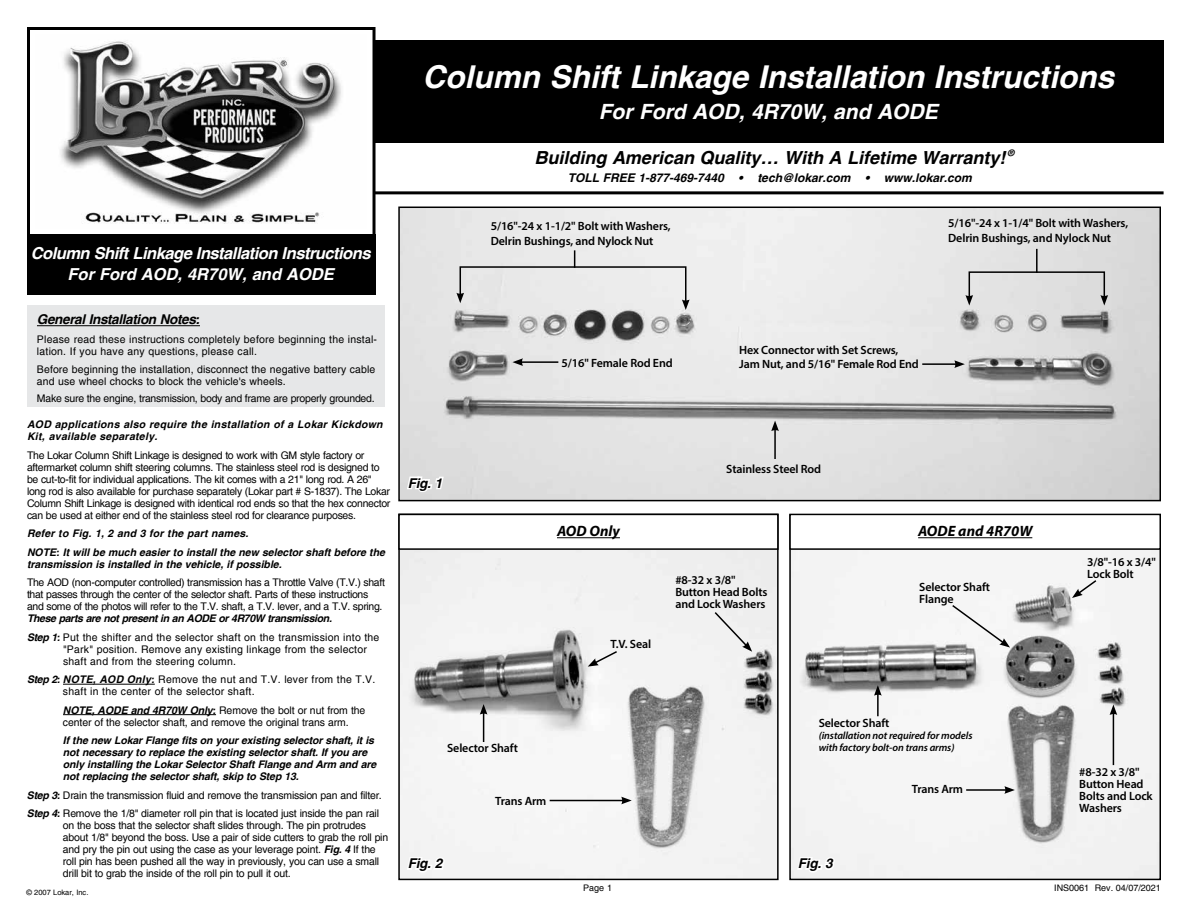
<style>
.page{position:relative;width:1188px;height:918px;background:#fff}
.page>*{position:absolute;margin:0;border:0;box-sizing:border-box;transform-origin:0 0}
.t1{font:italic 700 31.5px "Helvetica";color:#fff}
.t2{font:italic 700 21px "Helvetica";color:#fff}
.t3{font:italic 700 18px "Helvetica";color:#000}
.t4{font:italic 700 16.5px/21px "Helvetica";letter-spacing:-.03em;color:#fff;text-align:center}
.t5{font:italic 700 15px "Myriad Pro";color:#000}
.t6{font:italic 700 13.5px "Helvetica";letter-spacing:-.025em;color:#000}
.t7{font:600 12px/12px "Myriad Pro";letter-spacing:-.01em;color:#000}
.t8{font:italic 700 12px "Helvetica";color:#000}
.t9{font:10.5px/12px "Helvetica";letter-spacing:-.02em;color:#000}
.t10{font:italic 700 10.5px/12px "Helvetica";letter-spacing:-.01em;color:#000}
.t11{font:10.5px/12px "Helvetica";letter-spacing:.02em;color:#000}
.t12{font:italic 700 10.5px/18.5px "Helvetica";letter-spacing:-.03em;color:#000}
.t13{font:10.5px/12px "Helvetica";letter-spacing:.01em;color:#000}
.t14{font:italic 700 10.5px/12px "Helvetica";letter-spacing:.03em;color:#000}
.t15{font:italic 600 10.5px/12px "Myriad Pro";letter-spacing:-.01em;color:#000}
.t16{font:9px "Helvetica";color:#000}
.t17{font:italic 700 9px "Helvetica";color:#000}
.t18{font:7.5px "Helvetica";color:#000}
.s1{font-weight:400;font-style:normal}
.s2{font-weight:700;font-style:italic}
</style>
<div class="page">
<img style="left:401px;top:550px;width:375px;height:327px">
<div style="left:398px;top:514px;width:381px;height:366px;border:2px solid #000"></div>
<div style="left:398px;top:514px;width:381px;height:36px;border:2px solid #000"></div>
<div style="left:364px;top:41px;width:800px;height:102px;background:#000"></div>
<hr style="left:366px;top:191px;width:798px;height:3px;background:#000">
<div style="left:28px;top:28px;width:346px;height:263px;background:#fff"></div>
<img style="left:60px;top:41px;width:281px;height:183px">
<div style="left:27px;top:27px;width:349px;height:266px;border:3px solid #000"></div>
<div style="left:27px;top:234px;width:348px;height:60px;background:#000"></div>
<div style="left:27px;top:305px;width:358px;height:102px;background:#e6e7e8"></div>
<hr style="left:37px;top:325px;width:163px;height:1px;background:#000">
<hr style="left:63px;top:684px;width:92px;height:1px;background:#000">
<hr style="left:63px;top:714px;width:153px;height:1px;background:#000">
<img style="left:401px;top:210px;width:757px;height:288px">
<div style="left:398px;top:207px;width:763px;height:294px;border:2px solid #000"></div>
<svg style="left:405px;top:475px;width:41px;height:19px"></svg>
<svg style="left:405px;top:855px;width:42px;height:26px"></svg>
<hr style="left:557px;top:537px;width:63px;height:1px;background:#000">
<hr style="left:774px;top:429px;width:2px;height:30px;background:#000">
<svg style="left:771px;top:421px;width:8px;height:10px"></svg>
<div style="left:456px;top:250px;width:234px;height:60px;background:#eaeaea"></div>
<hr style="left:922px;top:363px;width:35px;height:2px;background:#000">
<svg style="left:954px;top:360px;width:11px;height:8px"></svg>
<div style="left:969px;top:271px;width:136px;height:27px;border:2px solid #000"></div>
<svg style="left:965px;top:295px;width:8px;height:11px"></svg>
<svg style="left:1100px;top:295px;width:8px;height:11px"></svg>
<hr style="left:1036px;top:249px;width:2px;height:24px;background:#000">
<hr style="left:521px;top:361px;width:37px;height:2px;background:#000">
<svg style="left:512px;top:358px;width:11px;height:8px"></svg>
<svg style="left:713px;top:610px;width:39px;height:42px"></svg>
<hr style="left:550px;top:800px;width:74px;height:1px;background:#000">
<svg style="left:621px;top:797px;width:11px;height:7px"></svg>
<hr style="left:483px;top:712px;width:1px;height:30px;background:#000">
<svg style="left:480px;top:704px;width:7px;height:11px"></svg>
<svg style="left:588px;top:650px;width:31px;height:17px"></svg>
<img style="left:792px;top:550px;width:366px;height:327px">
<div style="left:789px;top:514px;width:372px;height:366px;border:2px solid #000"></div>
<div style="left:789px;top:514px;width:372px;height:36px;border:2px solid #000"></div>
<svg style="left:795px;top:855px;width:41px;height:20px"></svg>
<hr style="left:918px;top:537px;width:114px;height:1px;background:#000">
<hr style="left:877px;top:693px;width:2px;height:23px;background:#000">
<svg style="left:874px;top:685px;width:8px;height:11px"></svg>
<hr style="left:966px;top:789px;width:41px;height:2px;background:#000">
<svg style="left:1004px;top:786px;width:11px;height:8px"></svg>
<svg style="left:951px;top:604px;width:59px;height:44px"></svg>
<hr style="left:1113px;top:713px;width:1px;height:52px;background:#000">
<svg style="left:1110px;top:705px;width:7px;height:10px"></svg>
<svg style="left:1072px;top:579px;width:26px;height:19px"></svg>
<h3 class="t4" style="left:31px;top:243px;width:341px">Column Shift Linkage Installation Instructions<br>For Ford AOD, 4R70W, and AODE</h3>
<p class="t6" style="left:37px;top:312px;width:165px">General Installation Notes:</p>
<p class="t11" style="left:37px;top:334px;width:342px">Please read these instructions completely before beginning the instal&shy;lation. If you have any questions, please call.</p>
<p class="t13" style="left:37px;top:363px;width:340px">Before beginning the installation, disconnect the negative battery cable and use wheel chocks to block the vehicle's wheels.</p>
<p class="t9" style="left:37px;top:392px;width:339px">Make sure the engine, transmission, body and frame are properly grounded.</p>
<p class="t14" style="left:27px;top:419px;width:357px">AOD applications also require the installation of a Lokar Kickdown<br>Kit, available separately.</p>
<p class="t9" style="left:27px;top:449px;width:365px">The Lokar Column Shift Linkage is designed to work with GM style factory or aftermarket column shift steering columns. The stainless steel rod is designed to be cut-to-fit for individual applications. The kit comes with a 21" long rod. A 26" long rod is also available for purchase separately (Lokar part # S-1837). The Lokar Column Shift Linkage is designed with identical rod ends so that the hex connector can be used at either end of the stainless steel rod for clearance purposes.</p>
<p class="t10" style="left:27px;top:524px;width:359px;line-height:18.5px">Refer to Fig. 1, 2 and 3 for the part names.<br>NOTE: It will be much easier to install the new selector shaft before the</p>
<p class="t10" style="left:27px;top:558px;width:256px">transmission is installed in the vehicle, if possible.</p>
<p class="t9" style="left:27px;top:577px;width:359px">The AOD (non-computer controlled) transmission has a Throttle Valve (T.V.) shaft that passes through the center of the selector shaft. Parts of these instructions and some of the photos will refer to the T.V. shaft, a T.V. lever, and a T.V. spring.</p>
<p class="t12" style="left:27px;top:609px;width:354px">These parts are not present in an AODE or 4R70W transmission.<br>Step 1: <span class="s1">Put the shifter and the selector shaft on the transmission into the</span></p>
<p class="t11" style="left:63px;top:643px;width:305px">"Park" position. Remove any existing linkage from the selector shaft and from the steering column.</p>
<p class="t11" style="left:63px;top:674px;width:314px;text-indent:-36px"><span class="s2">Step 2: NOTE, AOD Only:</span> Remove the nut and T.V. lever from the T.V. shaft in the center of the selector shaft.</p>
<p class="t9" style="left:63px;top:704px;width:304px"><span class="s2">NOTE, AODE and 4R70W Only:</span> Remove the bolt or nut from the center of the selector shaft, and remove the original trans arm.</p>
<p class="t10" style="left:63px;top:734px;width:315px">If the new Lokar Flange fits on your existing selector shaft, it is not necessary to replace the existing selector shaft. If you are only installing the Lokar Selector Shaft Flange and Arm and are not replacing the selector shaft, skip to Step 13.</p>
<p class="t9" style="left:27px;top:786px;width:356px;line-height:18.5px"><span class="s2">Step 3:</span> Drain the transmission fluid and remove the transmission pan and filter.<br><span class="s2">Step 4:</span> Remove the 1/8" diameter roll pin that is located just inside the pan rail</p>
<p class="t9" style="left:63px;top:819px;width:327px">on the boss that the selector shaft slides through. The pin protrudes about 1/8" beyond the boss. Use a pair of side cutters to grab the roll pin and pry the pin out using the case as your leverage point. <span class="s2">Fig. 4</span> If the roll pin has been pushed all the way in previously, you can use a small drill bit to grab the inside of the roll pin to pull it out.</p>
<p class="t18" style="left:26px;top:888px;width:64px">© 2007 Lokar, Inc.</p>
<h1 class="t1" style="left:423px;top:59px;width:693px">Column Shift Linkage Installation Instructions</h1>
<h2 class="t2" style="left:599px;top:100px;width:340px">For Ford AOD, 4R70W, and AODE</h2>
<p class="t17" style="left:1007px;top:148px;width:8px">®</p>
<h3 class="t3" style="left:535px;top:147px;width:473px">Building American Quality… With A Lifetime Warranty!</h3>
<p class="t8" style="left:568px;top:171px;width:406px">TOLL FREE 1-877-469-7440 • tech@lokar.com • www.lokar.com</p>
<p class="t7" style="left:491px;top:219px;width:181px;line-height:14.4px">5/16"-24 x 1-1/2" Bolt with Washers,<br>Delrin Bushings, and Nylock Nut</p>
<p class="t7" style="left:948px;top:216px;width:181px;line-height:14.4px">5/16"-24 x 1-1/4" Bolt with Washers,<br>Delrin Bushings, and Nylock Nut</p>
<p class="t7" style="left:562px;top:356px;width:113px">5/16" Female Rod End</p>
<p class="t7" style="left:739px;top:342px;width:181px;line-height:14.4px">Hex Connector with Set Screws,<br>Jam Nut, and 5/16" Female Rod End</p>
<p class="t6" style="left:408px;top:475px;width:36px">Fig. 1</p>
<h3 class="t5" style="left:557px;top:521px;width:64px">AOD Only</h3>
<p class="t7" style="left:611px;top:638px;width:42px">T.V. Seal</p>
<p class="t7" style="left:726px;top:462px;width:96px">Stainless Steel Rod</p>
<p class="t7" style="left:675px;top:574px;width:94px">#8-32 x 3/8"<br>Button Head Bolts and Lock Washers</p>
<h3 class="t5" style="left:918px;top:521px;width:116px">AODE and 4R70W</h3>
<p class="t7" style="left:919px;top:580px;width:72px">Selector Shaft<br>Flange</p>
<p class="t7" style="left:1087px;top:556px;width:70px">3/8"-16 x 3/4"<br>Lock Bolt</p>
<p class="t7" style="left:447px;top:741px;width:72px">Selector Shaft</p>
<p class="t6" style="left:408px;top:856px;width:36px">Fig. 2</p>
<p class="t7" style="left:495px;top:794px;width:53px">Trans Arm</p>
<p class="t7" style="left:819px;top:717px;width:72px">Selector Shaft</p>
<p class="t15" style="left:819px;top:729px;width:155px">(installation not required for models with factory bolt-on trans arms)</p>
<p class="t6" style="left:798px;top:856px;width:36px">Fig. 3</p>
<p class="t7" style="left:912px;top:783px;width:53px">Trans Arm</p>
<p class="t7" style="left:1079px;top:765px;width:75px">#8-32 x 3/8"<br>Button Head<br>Bolts and Lock<br>Washers</p>
<p class="t16" style="left:583px;top:883px;width:30px">Page 1</p>
<p class="t16" style="left:1054px;top:883px;width:108px">INS0061 Rev. 04/07/2021</p>
</div>
